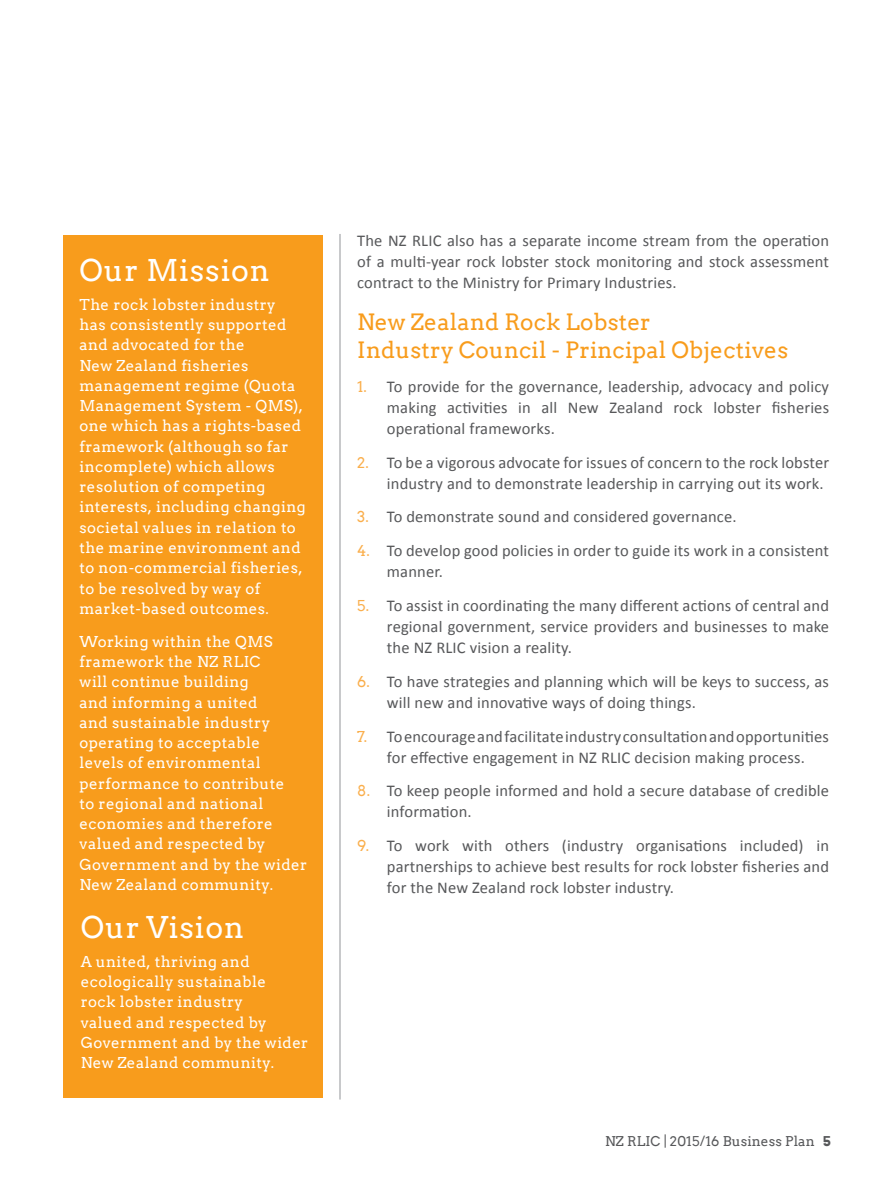
<style>
.page{position:relative;width:893px;height:1191px;background:#fff}
.page>*{position:absolute;margin:0;border:0;box-sizing:border-box;transform-origin:0 0}
.Heading_for_Colour_B{font:30px "Arvo";letter-spacing:.03em;color:#fff}
.Heading_Sub{font:22.5px/28.5px "Arvo";letter-spacing:.01em;color:#f89c1c}
.Para_Body{font:16.5px/21px "Calibri";letter-spacing:.01em;color:#57585a;text-align:justify}
.Text_for_Colour_Bloc{font:15px/20.2px "Arvo";letter-spacing:.03em;color:#fff}
.t1{font:13.5px "Arvo";letter-spacing:.01em;color:#57585a}
.s1{font-family:"Arvo";font-size:15px;color:#faae4b}
.s2{font-weight:700}
</style>
<div class="page">
<hr style="left:340px;top:234px;width:1px;height:865px;background:#939598">
<div style="left:64px;top:235px;width:259px;height:862px;background:#f89c1c"></div>
<p class="Heading_for_Colour_B" style="left:80px;top:251px;width:192px">Our Mission</p>
<p class="Text_for_Colour_Bloc" style="left:80px;top:294px;width:228px">The rock lobster industry has consistently supported and advocated for the<br>New Zealand fisheries management regime (Quota<br>Management System - QMS), one which has a rights-based framework (although so far incomplete) which allows resolution of competing interests, including changing societal values in relation to the marine environment and to non-commercial fisheries, to be resolved by way of market-based outcomes.</p>
<p class="Text_for_Colour_Bloc" style="left:80px;top:631px;width:229px">Working within the QMS framework the NZ RLIC<br>will continue building<br>and informing a united<br>and sustainable industry operating to acceptable levels of environmental performance to contribute<br>to regional and national economies and therefore valued and respected by<br>Government and by the wider<br>New Zealand community.</p>
<p class="Heading_for_Colour_B" style="left:81px;top:907px;width:165px">Our Vision</p>
<p class="Text_for_Colour_Bloc" style="left:81px;top:951px;width:229px">A united, thriving and ecologically sustainable<br>rock lobster industry<br>valued and respected by<br>Government and by the wider<br>New Zealand community.</p>
<p class="Para_Body" style="left:357px;top:230px;width:473px">The NZ RLIC also has a separate income stream from the operation of a multi-year rock lobster stock monitoring and stock assessment contract to the Ministry for Primary Industries.</p>
<p class="Heading_Sub" style="left:357px;top:307px;width:433px">New Zealand Rock Lobster<br>Industry Council - Principal Objectives</p>
<p class="Para_Body" style="left:387px;top:375px;width:444px;text-indent:-30px"><span class="s1">1.</span> To provide for the governance, leadership, advocacy and policy making activities in all New Zealand rock lobster fisheries operational frameworks.</p>
<p class="Para_Body" style="left:387px;top:451px;width:444px;text-indent:-30px"><span class="s1">2.</span> To be a vigorous advocate for issues of concern to the rock lobster industry and to demonstrate leadership in carrying out its work.</p>
<p class="Para_Body" style="left:357px;top:506px;width:381px"><span class="s1">3.</span> To demonstrate sound and considered governance.</p>
<p class="Para_Body" style="left:387px;top:540px;width:444px;text-indent:-30px"><span class="s1">4.</span> To develop good policies in order to guide its work in a consistent manner.</p>
<p class="Para_Body" style="left:387px;top:594px;width:444px;text-indent:-30px"><span class="s1">5.</span> To assist in coordinating the many different actions of central and regional government, service providers and businesses to make the NZ RLIC vision a reality.</p>
<p class="Para_Body" style="left:387px;top:670px;width:444px;text-indent:-30px"><span class="s1">6.</span> To have strategies and planning which will be keys to success, as will new and innovative ways of doing things.</p>
<p class="Para_Body" style="left:357px;top:725px;width:473px;text-align:center"><span class="s1">7.</span> To encourage and facilitate industry consultation and opportunities for effective engagement in NZ RLIC decision making process.</p>
<p class="Para_Body" style="left:387px;top:780px;width:444px;text-indent:-30px"><span class="s1">8.</span> To keep people informed and hold a secure database of credible information.</p>
<p class="Para_Body" style="left:387px;top:834px;width:444px;text-indent:-30px"><span class="s1">9.</span> To work with others (industry organisations included) in partnerships to achieve best results for rock lobster fisheries and for the New Zealand rock lobster industry.</p>
<p class="t1" style="left:605px;top:1132px;width:227px">NZ RLIC | 2015/16 Business Plan <span class="s2">5</span></p>
</div>
